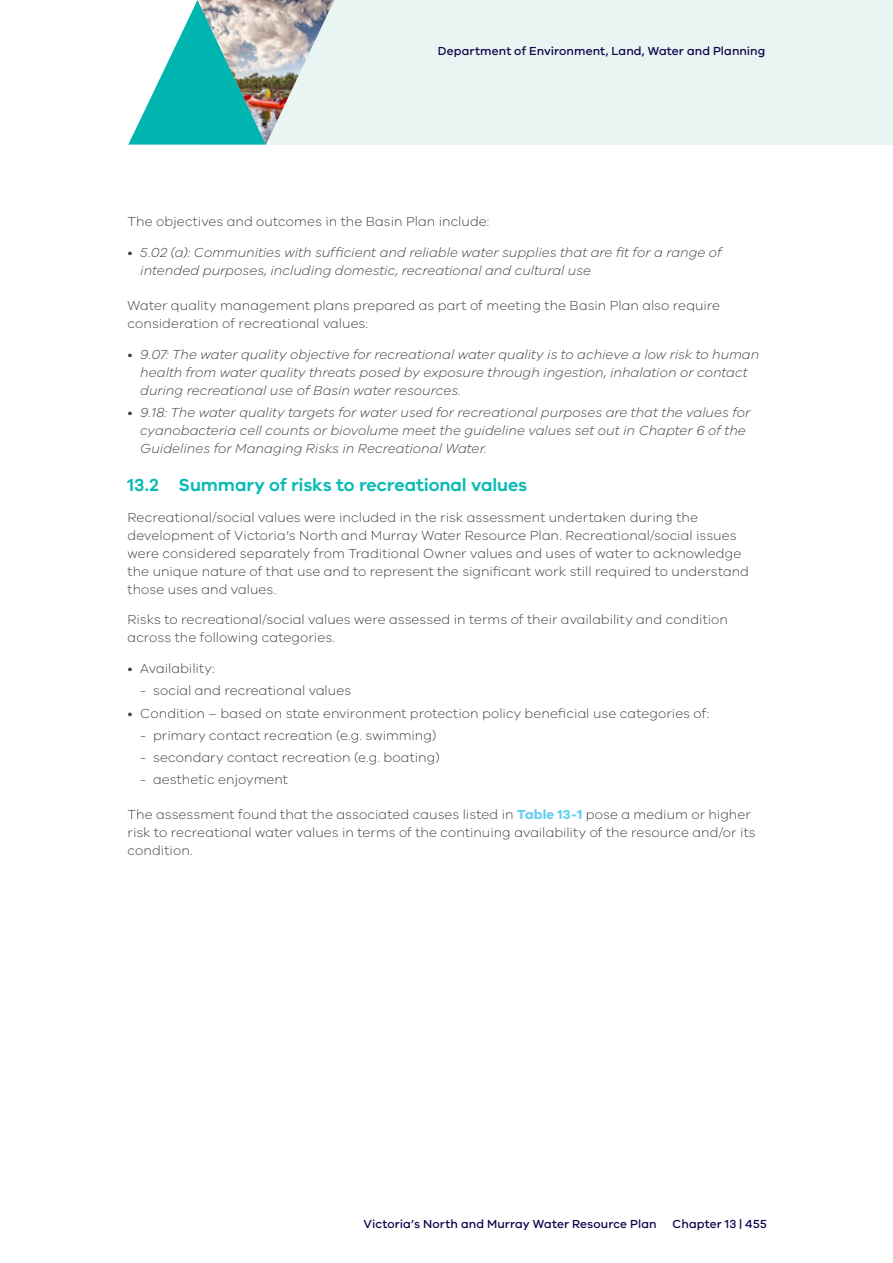
<style>
.page{position:relative;width:893px;height:1263px;background:#fff}
.page>*{position:absolute;margin:0;border:0;box-sizing:border-box;transform-origin:0 0}
.t1{font:600 18px "VIC";letter-spacing:-.005em;color:#0bbbb5}
.t2{font:300 13.5px/18px "VIC";letter-spacing:.005em;color:#414042}
.t3{font:italic 300 13.5px/18px "VIC";color:#414042}
.t4{font:500 12px "VIC";letter-spacing:.005em;color:#100249}
.s1{font-style:normal}
.s2{font-weight:700;color:#68cef3}
</style>
<div class="page">
<div style="left:198px;top:0;width:695px;height:145px;background:#e8f5f3"></div>
<svg style="left:128px;top:11px;width:64px;height:134px"></svg>
<img style="left:192px;top:0;width:142px;height:145px">
<p class="t4" style="left:438px;top:43px;width:329px">Department of Environment, Land, Water and Planning</p>
<p class="t2" style="left:128px;top:212px;width:363px">The objectives and outcomes in the Basin Plan include:</p>
<p class="t3" style="left:140px;top:243px;width:583px;text-indent:-13px"><span class="s1">•</span> 5.02 (a): Communities with sufficient and reliable water supplies that are fit for a range of intended purposes, including domestic, recreational and cultural use</p>
<p class="t2" style="left:128px;top:296px;width:594px">Water quality management plans prepared as part of meeting the Basin Plan also require consideration of recreational values:</p>
<p class="t3" style="left:140px;top:345px;width:620px;text-indent:-13px"><span class="s1">•</span> 9.07: The water quality objective for recreational water quality is to achieve a low risk to human health from water quality threats posed by exposure through ingestion, inhalation or contact during recreational use of Basin water resources.</p>
<p class="t3" style="left:140px;top:403px;width:612px;text-indent:-13px"><span class="s1">•</span> 9.18: The water quality targets for water used for recreational purposes are that the values for cyanobacteria cell counts or biovolume meet the guideline values set out in Chapter 6 of the<br>Guidelines for Managing Risks in Recreational Water.</p>
<h1 class="t1" style="left:128px;top:474px;width:401px">13.2 Summary of risks to recreational values</h1>
<p class="t2" style="left:128px;top:508px;width:623px">Recreational/social values were included in the risk assessment undertaken during the development of Victoria’s North and Murray Water Resource Plan. Recreational/social issues were considered separately from Traditional Owner values and uses of water to acknowledge the unique nature of that use and to represent the significant work still required to understand those uses and values.</p>
<p class="t2" style="left:128px;top:610px;width:602px">Risks to recreational/social values were assessed in terms of their availability and condition across the following categories.</p>
<p class="t2" style="left:128px;top:659px;width:89px">• Availability:</p>
<p class="t2" style="left:140px;top:681px;width:212px">- social and recreational values</p>
<p class="t2" style="left:128px;top:704px;width:583px">• Condition – based on state environment protection policy beneficial use categories of:</p>
<p class="t2" style="left:140px;top:726px;width:298px">- primary contact recreation (e.g. swimming)</p>
<p class="t2" style="left:140px;top:748px;width:301px">- secondary contact recreation (e.g. boating)</p>
<p class="t2" style="left:140px;top:770px;width:149px">- aesthetic enjoyment</p>
<p class="t2" style="left:128px;top:805px;width:630px">The assessment found that the associated causes listed in <span class="s2">Table 13-1</span> pose a medium or higher risk to recreational water values in terms of the continuing availability of the resource and/or its condition.</p>
<p class="t4" style="left:363px;top:1217px;width:295px">Victoria’s North and Murray Water Resource Plan</p>
<p class="t4" style="left:673px;top:1217px;width:96px">Chapter 13 | 455</p>
</div>
